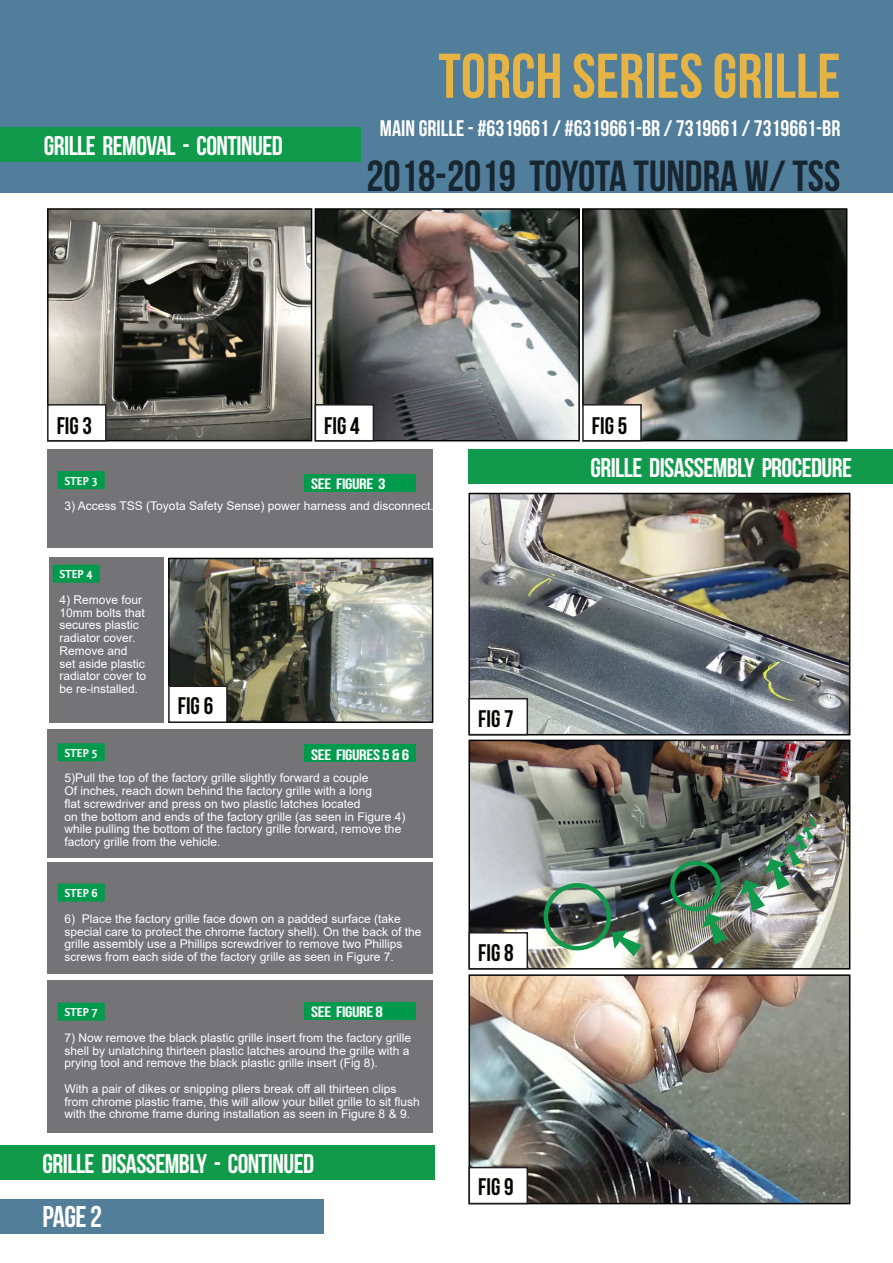
<style>
.page{position:relative;width:893px;height:1263px;background:#fff}
.page>*{position:absolute;margin:0;border:0;box-sizing:border-box;transform-origin:0 0}
.Normal_text{font:63px "Bebas Neue";color:#e6b345}
.Normal_text-2{font:43.5px "Bebas Neue";color:#182631}
.Tech_data_title{font:30px "Bebas Neue";color:#fff}
.Tech_data_title-2{font:27px "Bebas Neue";letter-spacing:-.02em;color:#fff}
.Normal_text-3{font:24px "Bebas Neue";color:#040503}
.Normal_text-4{font:22.5px "Bebas Neue";color:#fff}
.Tech_data_title-3{font:15px "Bebas Neue";letter-spacing:-.02em;color:#fff;scale:1.25 1}
.Normal_text-5{font:12px/12.8px "Arial";color:#fff}
.Subtitle_normal{font:700 12px "Fontin Sans";letter-spacing:-.02em;color:#fff}
</style>
<div class="page">
<div style="left:0;top:0;width:893px;height:193px;background:#517e9b"></div>
<div style="left:0;top:1199px;width:323px;height:34px;background:#537e9a"></div>
<div style="left:0;top:128px;width:361px;height:34px;background:#119a4c"></div>
<div style="left:0;top:1146px;width:434px;height:34px;background:#119a49"></div>
<div style="left:468px;top:450px;width:425px;height:34px;background:#119a4b"></div>
<img style="left:50px;top:211px;width:259px;height:227px">
<div style="left:47px;top:208px;width:265px;height:233px;border:2px solid #040503"></div>
<img style="left:171px;top:561px;width:259px;height:159px">
<div style="left:168px;top:558px;width:265px;height:165px;border:2px solid #040503"></div>
<img style="left:318px;top:211px;width:259px;height:227px">
<div style="left:315px;top:208px;width:265px;height:233px;border:2px solid #040503"></div>
<img style="left:585px;top:211px;width:259px;height:227px">
<div style="left:582px;top:208px;width:265px;height:233px;border:2px solid #040503"></div>
<img style="left:471px;top:743px;width:376px;height:223px">
<div style="left:468px;top:740px;width:382px;height:229px;border:2px solid #040503"></div>
<img style="left:471px;top:496px;width:376px;height:236px">
<div style="left:468px;top:493px;width:382px;height:242px;border:2px solid #040503"></div>
<img style="left:471px;top:977px;width:376px;height:224px">
<div style="left:468px;top:974px;width:382px;height:230px;border:2px solid #040503"></div>
<div style="left:48px;top:405px;width:58px;height:36px;background:#fff"></div>
<div style="left:47px;top:404px;width:60px;height:37px;border:2px solid #231f20"></div>
<div style="left:169px;top:686px;width:58px;height:36px;background:#fff"></div>
<div style="left:168px;top:685px;width:60px;height:38px;border:2px solid #231f20"></div>
<div style="left:315px;top:405px;width:58px;height:36px;background:#fff"></div>
<div style="left:315px;top:404px;width:59px;height:37px;border:2px solid #231f20"></div>
<div style="left:583px;top:405px;width:58px;height:36px;background:#fff"></div>
<div style="left:582px;top:404px;width:60px;height:37px;border:2px solid #231f20"></div>
<div style="left:469px;top:933px;width:58px;height:36px;background:#fff"></div>
<div style="left:468px;top:932px;width:60px;height:37px;border:2px solid #231f20"></div>
<div style="left:469px;top:1167px;width:58px;height:36px;background:#fff"></div>
<div style="left:468px;top:1167px;width:60px;height:37px;border:2px solid #231f20"></div>
<div style="left:469px;top:699px;width:58px;height:36px;background:#fff"></div>
<div style="left:468px;top:698px;width:60px;height:37px;border:2px solid #231f20"></div>
<div style="left:47px;top:449px;width:386px;height:99px;background:#747375"></div>
<div style="left:49px;top:558px;width:114px;height:165px;background:#747375"></div>
<div style="left:47px;top:980px;width:386px;height:152px;background:#747375"></div>
<div style="left:47px;top:863px;width:386px;height:111px;background:#747375"></div>
<div style="left:47px;top:729px;width:386px;height:129px;background:#747375"></div>
<div style="left:58px;top:471px;width:47px;height:18px;background:#009a4d"></div>
<div style="left:53px;top:565px;width:47px;height:18px;background:#009a4d"></div>
<div style="left:58px;top:1003px;width:47px;height:18px;background:#009a4d"></div>
<div style="left:58px;top:883px;width:47px;height:18px;background:#009a4d"></div>
<div style="left:58px;top:743px;width:47px;height:18px;background:#009a4d"></div>
<div style="left:305px;top:474px;width:111px;height:18px;background:#009a4d"></div>
<div style="left:305px;top:1002px;width:111px;height:18px;background:#009a4d"></div>
<div style="left:305px;top:745px;width:111px;height:17px;background:#009a4d"></div>
<div style="left:544px;top:883px;width:67px;height:67px;border:4px solid #119a4c;border-radius:50%"></div>
<div style="left:670px;top:861px;width:51px;height:50px;border:4px solid #119a4c;border-radius:50%"></div>
<img style="left:740px;top:818px;width:76px;height:93px">
<svg style="left:702px;top:913px;width:25px;height:31px"></svg>
<svg style="left:612px;top:930px;width:30px;height:26px"></svg>
<p class="Tech_data_title-2" style="left:44px;top:131px;width:241px">GRILLE REMOVAL - CONTINUED</p>
<p class="Normal_text" style="left:438px;top:41px;width:404px">TORCH SERIES GRILLE</p>
<p class="Normal_text-4" style="left:380px;top:116px;width:462px">MAIN GRILLE - #6319661 / #6319661-BR / 7319661 / 7319661-BR</p>
<p class="Normal_text-2" style="left:366px;top:152px;width:476px">2018-2019 TOYOTA TUNDRA W/ TSS</p>
<p class="Normal_text-3" style="left:57px;top:412px;width:37px">FIG 3</p>
<p class="Normal_text-3" style="left:324px;top:412px;width:37px">FIG 4</p>
<p class="Normal_text-3" style="left:592px;top:412px;width:37px">FIG 5</p>
<p class="Subtitle_normal" style="left:65px;top:474px;width:35px">STEP 3</p>
<p class="Normal_text-5" style="left:65px;top:500px;width:371px">3) Access TSS (Toyota Safety Sense) power harness and disconnect.</p>
<p class="Tech_data_title-3" style="left:311px;top:476px;width:61px">SEE FIGURE 3</p>
<p class="Subtitle_normal" style="left:59px;top:568px;width:35px">STEP 4</p>
<p class="Normal_text-5" style="left:59px;top:593px;width:88px">4) Remove four<br>10mm bolts that secures plastic radiator cover.<br>Remove and set aside plastic radiator cover to be re-installed.</p>
<p class="Normal_text-3" style="left:178px;top:693px;width:37px">FIG 6</p>
<p class="Subtitle_normal" style="left:65px;top:746px;width:35px">STEP 5</p>
<p class="Normal_text-5" style="left:65px;top:772px;width:306px">5)Pull the top of the factory grille slightly forward a couple</p>
<p class="Normal_text-5" style="left:65px;top:784px;width:309px">Of inches, reach down behind the factory grille with a long</p>
<p class="Normal_text-5" style="left:65px;top:797px;width:298px">flat screwdriver and press on two plastic latches located</p>
<p class="Normal_text-5" style="left:65px;top:810px;width:342px">on the bottom and ends of the factory grille (as seen in Figure 4) while pulling the bottom of the factory grille forward, remove the</p>
<p class="Normal_text-5" style="left:65px;top:835px;width:158px">factory grille from the vehicle.</p>
<p class="Tech_data_title-3" style="left:311px;top:746px;width:80px">SEE FIGURES 5 &amp; 6</p>
<p class="Subtitle_normal" style="left:65px;top:887px;width:35px">STEP 6</p>
<p class="Normal_text-5" style="left:65px;top:912px;width:358px">6) Place the factory grille face down on a padded surface (take special care to protect the chrome factory shell). On the back of the grille assembly use a Phillips screwdriver to remove two Phillips screws from each side of the factory grille as seen in Figure 7.</p>
<p class="Tech_data_title-3" style="left:311px;top:1003px;width:59px">SEE FIGURE 8</p>
<p class="Subtitle_normal" style="left:65px;top:1006px;width:35px">STEP 7</p>
<p class="Normal_text-5" style="left:65px;top:1031px;width:348px">7) Now remove the black plastic grille insert from the factory grille shell by unlatching thirteen plastic latches around the grille with a prying tool and remove the black plastic grille insert (Fig 8).</p>
<p class="Normal_text-5" style="left:65px;top:1082px;width:357px">With a pair of dikes or snipping pliers break off all thirteen clips from chrome plastic frame, this will allow your billet grille to sit flush with the chrome frame during installation as seen in Figure 8 &amp; 9.</p>
<p class="Tech_data_title-2" style="left:43px;top:1149px;width:273px">GRILLE DISASSEMBLY - CONTINUED</p>
<p class="Tech_data_title" style="left:43px;top:1200px;width:61px">PAGE 2</p>
<p class="Normal_text-3" style="left:478px;top:706px;width:37px">FIG 7</p>
<p class="Normal_text-3" style="left:478px;top:939px;width:37px">FIG 8</p>
<p class="Normal_text-3" style="left:478px;top:1173px;width:37px">FIG 9</p>
<p class="Tech_data_title-2" style="left:590px;top:453px;width:263px">GRILLE DISASSEMBLY PROCEDURE</p>
</div>
